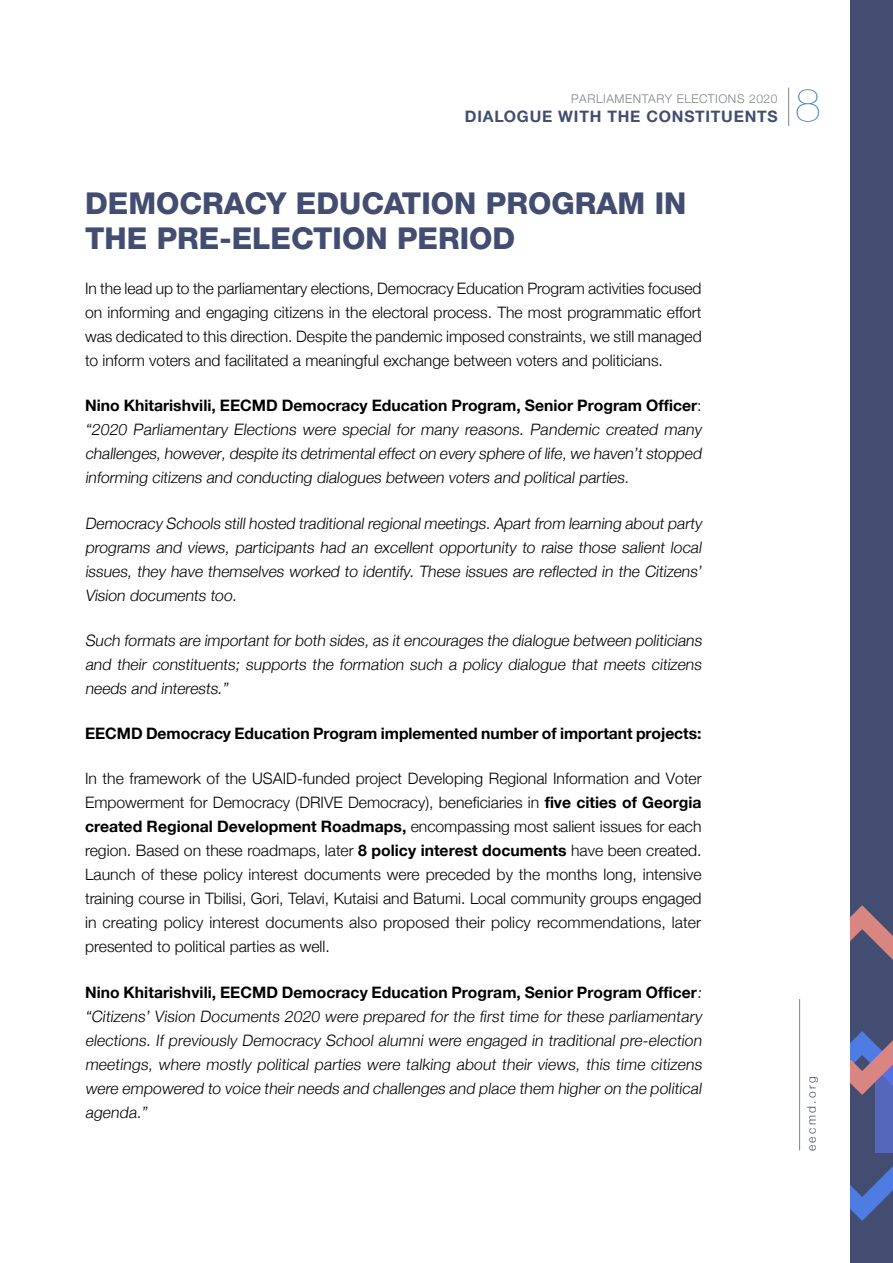
<style>
.page{position:relative;width:893px;height:1263px;background:#fff}
.page>*{position:absolute;margin:0;border:0;box-sizing:border-box;transform-origin:0 0}
.t1{font:45px "Helvetica Neue LTGEO 25 Ult Lt";color:#2d6fb7}
.t2{font:800 30px/34.5px "Helvetica Neue LTGEO 85";color:#434d72}
.t3{font:300 15.75px/24px "Helvetica Neue LTGEO 45";color:#000;text-align:justify}
.t4{font:700 15.75px "Helvetica Neue LTGEO 75";color:#000}
.t5{font:700 15.75px "Helvetica Neue LTGEO 75";letter-spacing:.05em;color:#434d72}
.t6{font:300 12px "Helvetica Neue LTGEO 45";letter-spacing:.05em;color:#808285}
.t7{font:300 12px "Helvetica Neue LTGEO 45";letter-spacing:.2em;color:#434d72}
.s1{font-family:"Helvetica Neue LTGEO 45";font-weight:300}
.s2{font-family:"Helvetica Neue LTGEO 75";font-weight:700}
</style>
<div class="page">
<div style="left:850px;top:0;width:43px;height:1263px;background:#434d72"></div>
<svg style="left:850px;top:905px;width:43px;height:316px"></svg>
<hr style="left:799px;top:999px;width:1px;height:151px;background:#808285">
<hr style="left:788px;top:88px;width:1px;height:38px;background:#808285">
<p class="t6" style="left:571px;top:91px;width:208px">PARLIAMENTARY ELECTIONS 2020</p>
<p class="t5" style="left:465px;top:106px;width:314px">DIALOGUE WITH THE CONSTITUENTS</p>
<h1 class="t1" style="left:795px;top:79px;width:27px">8</h1>
<h2 class="t2" style="left:85px;top:186px;width:603px">DEMOCRACY EDUCATION PROGRAM IN<br>THE PRE-ELECTION PERIOD</h2>
<p class="t3" style="left:85px;top:276px;width:618px">In the lead up to the parliamentary elections, Democracy Education Program activities focused on informing and engaging citizens in the electoral process. The most programmatic effort was dedicated to this direction. Despite the pandemic imposed constraints, we still managed to inform voters and facilitated a meaningful exchange between voters and politicians.</p>
<p class="t4" style="left:85px;top:396px;width:618px">Nino Khitarishvili, EECMD Democracy Education Program, Senior Program Officer<span class="s1">:</span></p>
<p class="t3" style="left:85px;top:417px;width:620px;text-align:left">“2020 Parliamentary Elections were special for many reasons. Pandemic created many challenges,however,despite its detrimentaleffecton every sphere oflife,we haven’tstopped informing citizens and conducting dialogues between voters and political parties.</p>
<p class="t3" style="left:85px;top:511px;width:621px;text-align:left">Democracy Schools still hosted traditional regional meetings. Apart from learning about party programs and views, participants had an excellent opportunity to raise those salient local issues, they have themselves worked to identify. These issues are reflected in the Citizens’ Vision documents too.</p>
<p class="t3" style="left:85px;top:628px;width:621px">Such formats are important for both sides, as it encourages the dialogue between politicians and their constituents; supports the formation such a policy dialogue that meets citizens needs and interests.”</p>
<p class="t4" style="left:85px;top:724px;width:618px">EECMD Democracy Education Program implemented number of important projects:</p>
<p class="t3" style="left:85px;top:766px;width:618px">In the framework of the USAID-funded project Developing Regional Information and Voter Empowerment for Democracy (DRIVE Democracy), beneficiaries in <span class="s2">five cities of Georgia created Regional Development Roadmaps,</span> encompassing most salient issues for each region. Based on these roadmaps, later <span class="s2">8 policy interest documents</span> have been created.<br>Launch of these policy interest documents were preceded by the months long, intensive training course in Tbilisi, Gori, Telavi, Kutaisi and Batumi. Local community groups engaged in creating policy interest documents also proposed their policy recommendations, later presented to political parties as well.</p>
<p class="t4" style="left:85px;top:982px;width:621px">Nino Khitarishvili, EECMD Democracy Education Program, Senior Program Officer<span class="s1">:</span></p>
<p class="t3" style="left:85px;top:1004px;width:621px;text-align:left">“Citizens’ Vision Documents 2020 were prepared for the first time for these parliamentary elections. If previously Democracy School alumni were engaged in traditional pre-election meetings, where mostly political parties were talking about their views, this time citizens were empowered to voice their needs and challenges and place them higher on the political agenda.”</p>
<p class="t7" style="left:804px;top:1151px;width:77px;rotate:-90deg">eecmd.org</p>
</div>
